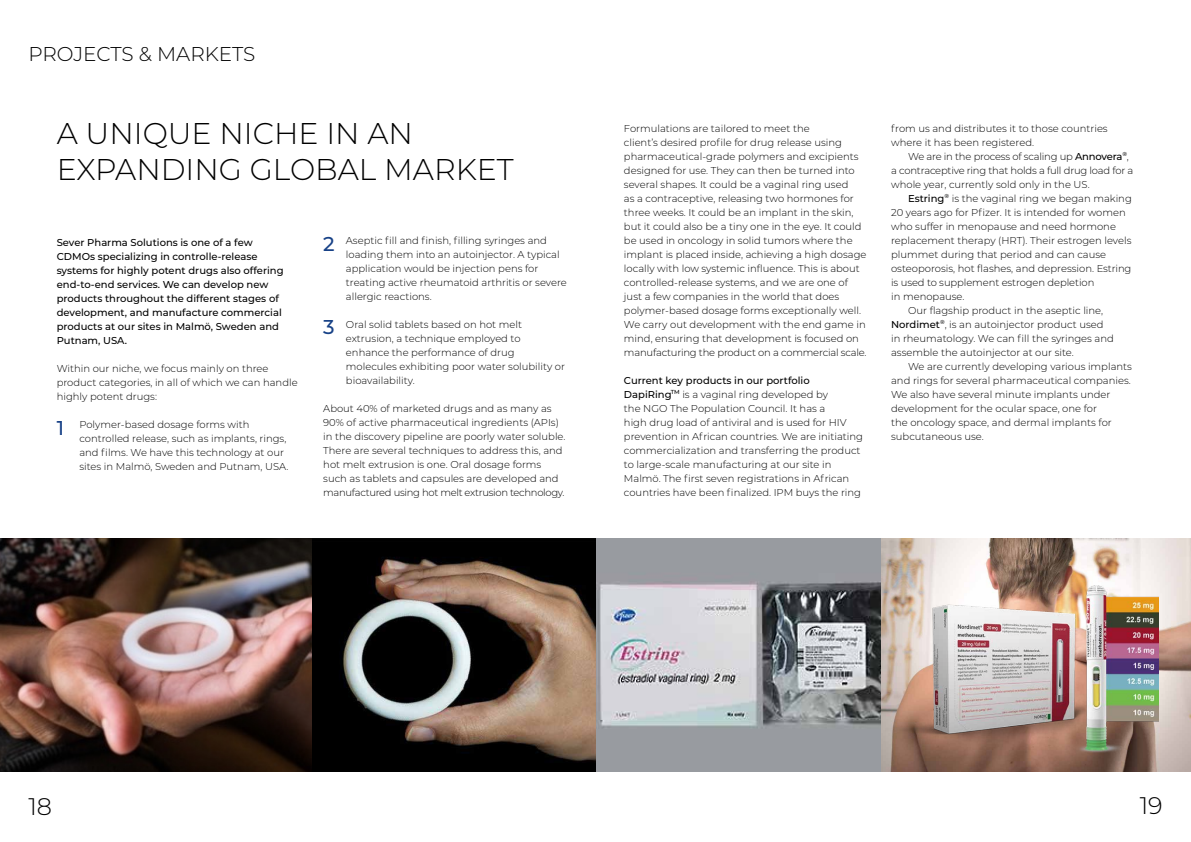
<style>
.page{position:relative;width:1191px;height:842px;background:#fff}
.page>*{position:absolute;margin:0;border:0;box-sizing:border-box;transform-origin:0 0}
.t1{font:300 30px/36px "Montserrat";color:#000}
.t2{font:300 24px "Montserrat";color:#000}
.t3{font:300 20px "Montserrat";color:#000}
.t4{font:500 20px "Montserrat";color:#184287}
.t5{font:300 10px/14px "Montserrat";color:#000}
.t6{font:500 10px/14px "Montserrat";color:#000}
.t7{font:300 10px/14px "Montserrat";letter-spacing:-.02em;color:#000}
.s1{font-weight:500}
</style>
<div class="page">
<img style="left:0;top:539px;width:881px;height:232px">
<svg style="left:881px;top:539px;width:310px;height:232px;background:#bda99e"></svg>
<img style="left:881px;top:585px;width:277px;height:168px">
<h3 class="t3" style="left:28px;top:40px;width:229px">PROJECTS &amp; MARKETS</h3>
<h1 class="t1" style="left:57px;top:114px;width:458px">A UNIQUE NICHE IN AN<br>EXPANDING GLOBAL MARKET</h1>
<p class="t6" style="left:57px;top:235px;width:228px">Sever Pharma Solutions is one of a few CDMOs specializing in controlle-release systems for highly potent drugs also offering end-to-end services. We can develop new products throughout the different stages of development, and manufacture commercial products at our sites in Malmö, Sweden and Putnam, USA.</p>
<p class="t5" style="left:57px;top:361px;width:242px">Within our niche, we focus mainly on three product categories, in all of which we can handle highly potent drugs:</p>
<p class="t5" style="left:79px;top:417px;width:210px">Polymer-based dosage forms with controlled release, such as implants, rings, and films. We have this technology at our sites in Malmö, Sweden and Putnam, USA.</p>
<h3 class="t4" style="left:57px;top:413px;width:9px">1</h3>
<p class="t5" style="left:346px;top:233px;width:222px">Aseptic fill and finish, filling syringes and loading them into an autoinjector. A typical application would be injection pens for treating active rheumatoid arthritis or severe allergic reactions.</p>
<p class="t5" style="left:346px;top:317px;width:220px">Oral solid tablets based on hot melt extrusion, a technique employed to enhance the performance of drug molecules exhibiting poor water solubility or bioavailability.</p>
<p class="t5" style="left:323px;top:401px;width:244px">About 40% of marketed drugs and as many as 90% of active pharmaceutical ingredients (APIs) in the discovery pipeline are poorly water soluble.<br>There are several techniques to address this, and hot melt extrusion is one. Oral dosage forms such as tablets and capsules are developed and manufactured using hot melt extrusion technology.</p>
<h3 class="t4" style="left:323px;top:230px;width:13px">2</h3>
<h3 class="t4" style="left:323px;top:313px;width:13px">3</h3>
<p class="t5" style="left:624px;top:121px;width:244px">Formulations are tailored to meet the<br>client’s desired profile for drug release using pharmaceutical-grade polymers and excipients designed for use. They can then be turned into several shapes. It could be a vaginal ring used<br>as a contraceptive, releasing two hormones for three weeks. It could be an implant in the skin, but it could also be a tiny one in the eye. It could be used in oncology in solid tumors where the implant is placed inside, achieving a high dosage locally with low systemic influence. This is about controlled-release systems, and we are one of just a few companies in the world that does polymer-based dosage forms exceptionally well.<br>We carry out development with the end game in mind, ensuring that development is focused on manufacturing the product on a commercial scale.</p>
<p class="t5" style="left:624px;top:373px;width:241px"><span class="s1">Current key products in our portfolio DapiRing</span><sup>TM</sup> is a vaginal ring developed by<br>the NGO The Population Council. It has a<br>high drug load of antiviral and is used for HIV prevention in African countries. We are initiating commercialization and transferring the product to large-scale manufacturing at our site in Malmö. The first seven registrations in African countries have been finalized. IPM buys the ring</p>
<p class="t5" style="left:891px;top:121px;width:218px">from us and distributes it to those countries where it has been registered.</p>
<p class="t7" style="left:891px;top:149px;width:244px;text-indent:17px">We are in the process of scaling up <span class="s1">Annovera</span><sup>®</sup>, a contraceptive ring that holds a full drug load for a whole year, currently sold only in the US.</p>
<p class="t5" style="left:908px;top:191px;width:225px"><span class="s1">Estring</span><sup>®</sup> is the vaginal ring we began making</p>
<p class="t5" style="left:891px;top:205px;width:236px">20 years ago for Pfizer. It is intended for women</p>
<p class="t5" style="left:891px;top:219px;width:226px">who suffer in menopause and need hormone</p>
<p class="t5" style="left:891px;top:233px;width:242px">replacement therapy (HRT). Their estrogen levels</p>
<p class="t5" style="left:891px;top:247px;width:217px">plummet during that period and can cause</p>
<p class="t5" style="left:891px;top:261px;width:242px">osteoporosis, hot flashes, and depression. Estring</p>
<p class="t5" style="left:891px;top:275px;width:205px">is used to supplement estrogen depletion</p>
<p class="t5" style="left:891px;top:289px;width:75px">in menopause.</p>
<p class="t5" style="left:908px;top:303px;width:197px">Our flagship product in the aseptic line,</p>
<p class="t5" style="left:891px;top:317px;width:214px"><span class="s1">Nordimet</span><sup>®</sup>, is an autoinjector product used</p>
<p class="t5" style="left:891px;top:331px;width:224px">in rheumatology. We can fill the syringes and</p>
<p class="t5" style="left:891px;top:345px;width:184px">assemble the autoinjector at our site.</p>
<p class="t5" style="left:908px;top:359px;width:225px">We are currently developing various implants</p>
<p class="t5" style="left:891px;top:373px;width:241px">and rings for several pharmaceutical companies.</p>
<p class="t5" style="left:891px;top:387px;width:221px">We also have several minute implants under</p>
<p class="t5" style="left:891px;top:401px;width:207px">development for the ocular space, one for</p>
<p class="t5" style="left:891px;top:415px;width:222px">the oncology space, and dermal implants for</p>
<p class="t5" style="left:891px;top:429px;width:94px">subcutaneous use.</p>
<h2 class="t2" style="left:28px;top:790px;width:25px">18</h2>
<h2 class="t2" style="left:1139px;top:789px;width:24px">19</h2>
</div>
